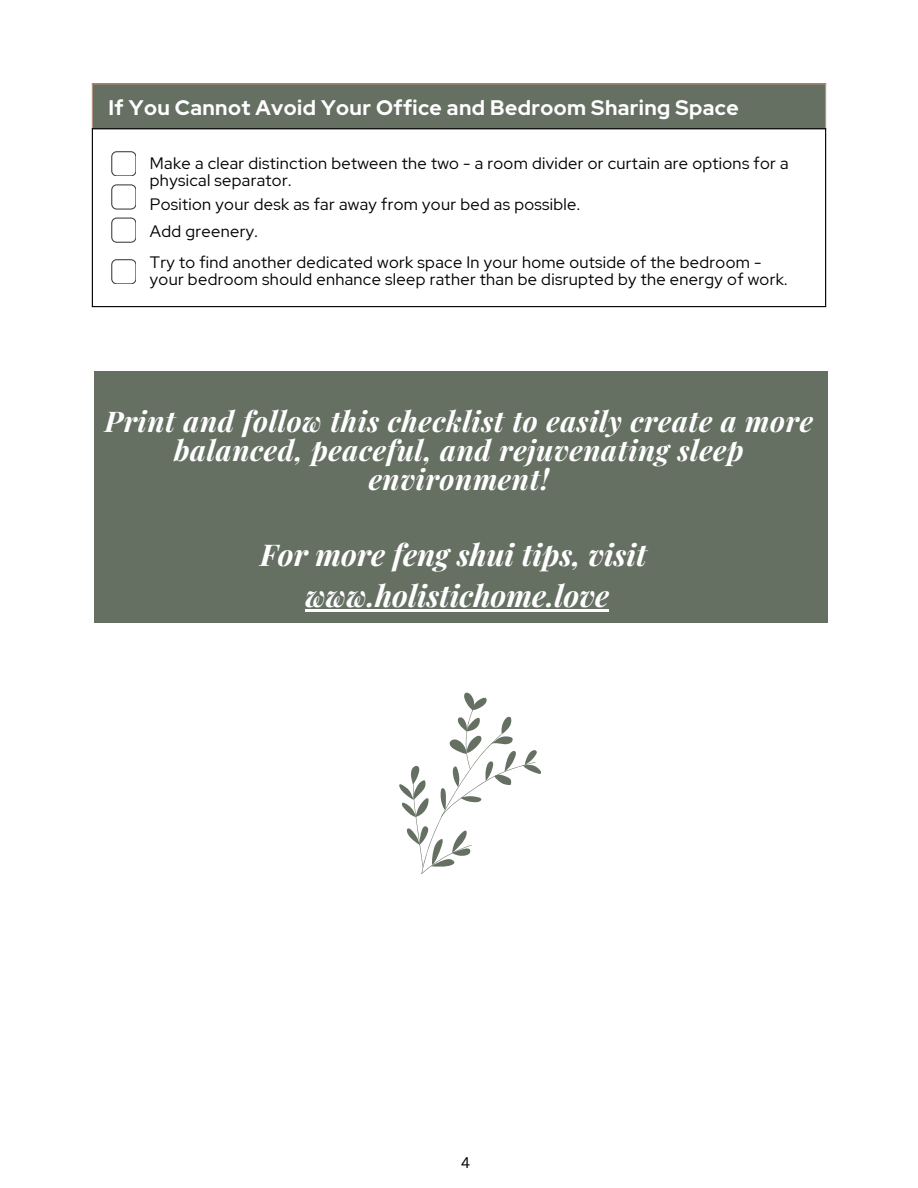
<style>
.page{position:relative;width:918px;height:1188px;background:#fff}
.page>*{position:absolute;margin:0;border:0;box-sizing:border-box;transform-origin:0 0}
.t1{font:italic 700 30px/41.7px "Playfair Display";color:#fff;text-align:center}
.t2{font:italic 700 28.5px/29.2px "Playfair Display";letter-spacing:.02em;color:#fff;text-align:center}
.t3{font:700 21px "Red Hat Display";letter-spacing:.02em;color:#fff}
.t4{font:16.5px/16.8px "Red Hat Display";letter-spacing:.02em;color:#000}
.t5{font:15px "Canva Sans";color:#000}
</style>
<div class="page">
<div style="left:94px;top:371px;width:734px;height:252px;background:#657063"></div>
<svg style="left:399px;top:692px;width:142px;height:182px"></svg>
<div style="left:92px;top:84px;width:734px;height:45px;background:#657063"></div>
<hr style="left:92px;top:85px;width:1px;height:43px;background:#c09a85">
<hr style="left:825px;top:85px;width:1px;height:43px;background:#c09a85">
<hr style="left:92px;top:83px;width:734px;height:2px;background:#c09a85">
<hr style="left:92px;top:129px;width:1px;height:177px;background:#000">
<hr style="left:825px;top:129px;width:1px;height:177px;background:#000">
<hr style="left:92px;top:128px;width:734px;height:1px;background:#000">
<hr style="left:92px;top:306px;width:734px;height:1px;background:#000">
<svg style="left:111px;top:151px;width:25px;height:25px"></svg>
<svg style="left:111px;top:184px;width:25px;height:26px"></svg>
<svg style="left:111px;top:218px;width:25px;height:25px"></svg>
<svg style="left:111px;top:259px;width:25px;height:25px"></svg>
<hr style="left:306px;top:610px;width:303px;height:2px;background:#fff">
<p class="t3" style="left:109px;top:94px;width:632px">If You Cannot Avoid Your Office and Bedroom Sharing Space</p>
<p class="t4" style="left:150px;top:155px;width:640px">Make a clear distinction between the two - a room divider or curtain are options for a physical separator.</p>
<p class="t4" style="left:150px;top:196px;width:432px">Position your desk as far away from your bed as possible.</p>
<p class="t4" style="left:150px;top:223px;width:109px">Add greenery.</p>
<h1 class="t4" style="left:150px;top:254px;width:639px">Try to find another dedicated work space In your home outside of the bedroom - your bedroom should enhance sleep rather than be disrupted by the energy of work.</h1>
<h2 class="t2" style="left:105px;top:405px;width:710px">Print and follow this checklist to easily create a more balanced, peaceful, and rejuvenating sleep environment!</h2>
<p class="t1" style="left:260px;top:532px;width:388px">For more feng shui tips, visit www.holistichome.love</p>
<h1 class="t5" style="left:461px;top:1152px;width:11px">4</h1>
</div>
